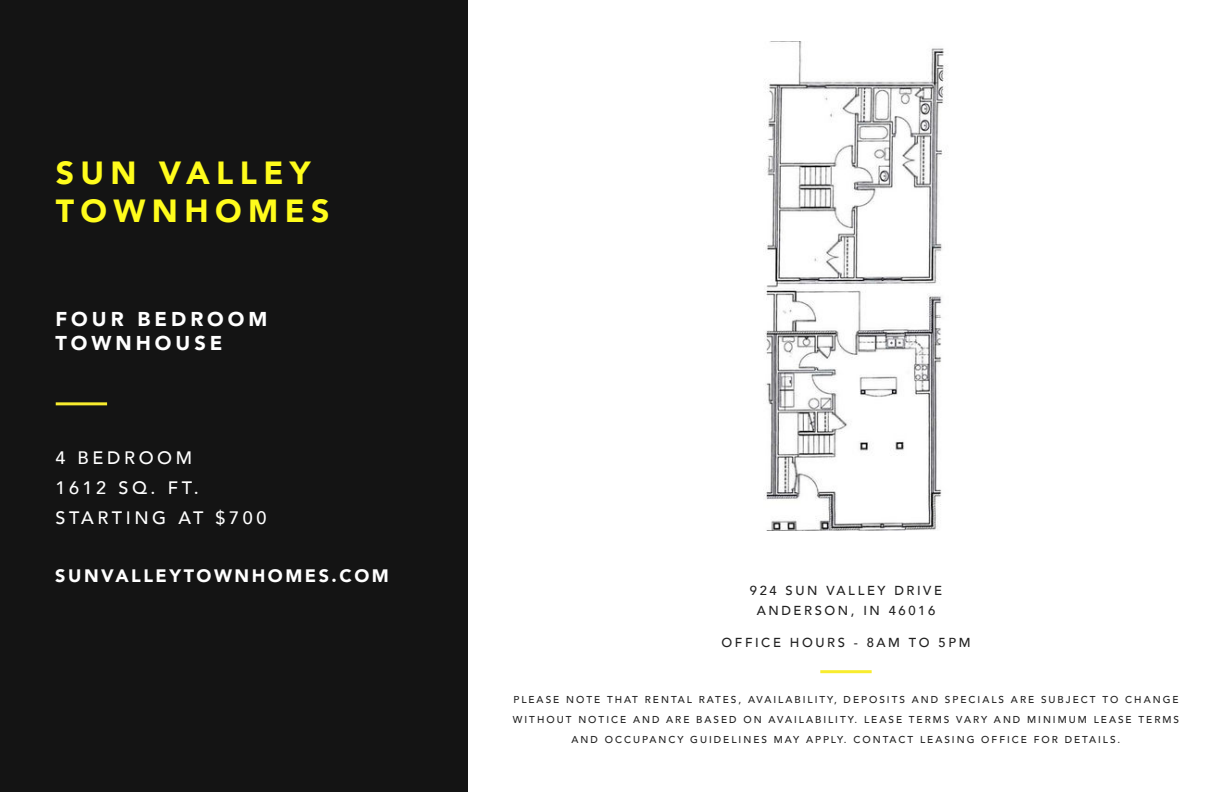
<style>
.page{position:relative;width:1224px;height:792px;background:#fff}
.page>*{position:absolute;margin:0;border:0;box-sizing:border-box;transform-origin:0 0}
.t1{font:900 32px/38.4px "Avenir";letter-spacing:.2em;color:#fffc1c}
.t2{font:900 20px/24px "Avenir";letter-spacing:.2em;color:#fff}
.t3{font:500 18px/30px "Avenir";letter-spacing:.2em;color:#fff}
.t4{font:900 18px "Avenir";letter-spacing:.14em;color:#fff}
.t5{font:500 13px/20px "Avenir";letter-spacing:.2em;color:#212121;text-align:center}
.t6{font:500 10px/20px "Avenir";letter-spacing:.2em;color:#212121;text-align:center}
</style>
<div class="page">
<div style="left:0;top:0;width:468px;height:792px;background:#141414"></div>
<hr style="left:56px;top:402px;width:51px;height:3px;background:#f8ec2e">
<hr style="left:820px;top:670px;width:52px;height:3px;background:#f8ec2e">
<img style="left:764px;top:41px;width:182px;height:490px">
<h1 class="t1" style="left:56px;top:152px;width:275px">SUN VALLEY<br>TOWNHOMES</h1>
<h2 class="t2" style="left:55px;top:307px;width:214px">FOUR BEDROOM<br>TOWNHOUSE</h2>
<h3 class="t3" style="left:55px;top:442px;width:213px">4 BEDROOM<br>1612 SQ. FT.<br>STARTING AT $700</h3>
<h3 class="t4" style="left:55px;top:560px;width:335px">SUNVALLEYTOWNHOMES.COM</h3>
<h3 class="t5" style="left:750px;top:580px;width:194px">924 SUN VALLEY DRIVE<br>ANDERSON, IN 46016</h3>
<h3 class="t5" style="left:722px;top:632px;width:250px">OFFICE HOURS - 8AM TO 5PM</h3>
<p class="t6" style="left:513px;top:689px;width:668px">PLEASE NOTE THAT RENTAL RATES, AVAILABILITY, DEPOSITS AND SPECIALS ARE SUBJECT TO CHANGE<br>WITHOUT NOTICE AND ARE BASED ON AVAILABILITY. LEASE TERMS VARY AND MINIMUM LEASE TERMS<br>AND OCCUPANCY GUIDELINES MAY APPLY. CONTACT LEASING OFFICE FOR DETAILS.</p>
</div>
